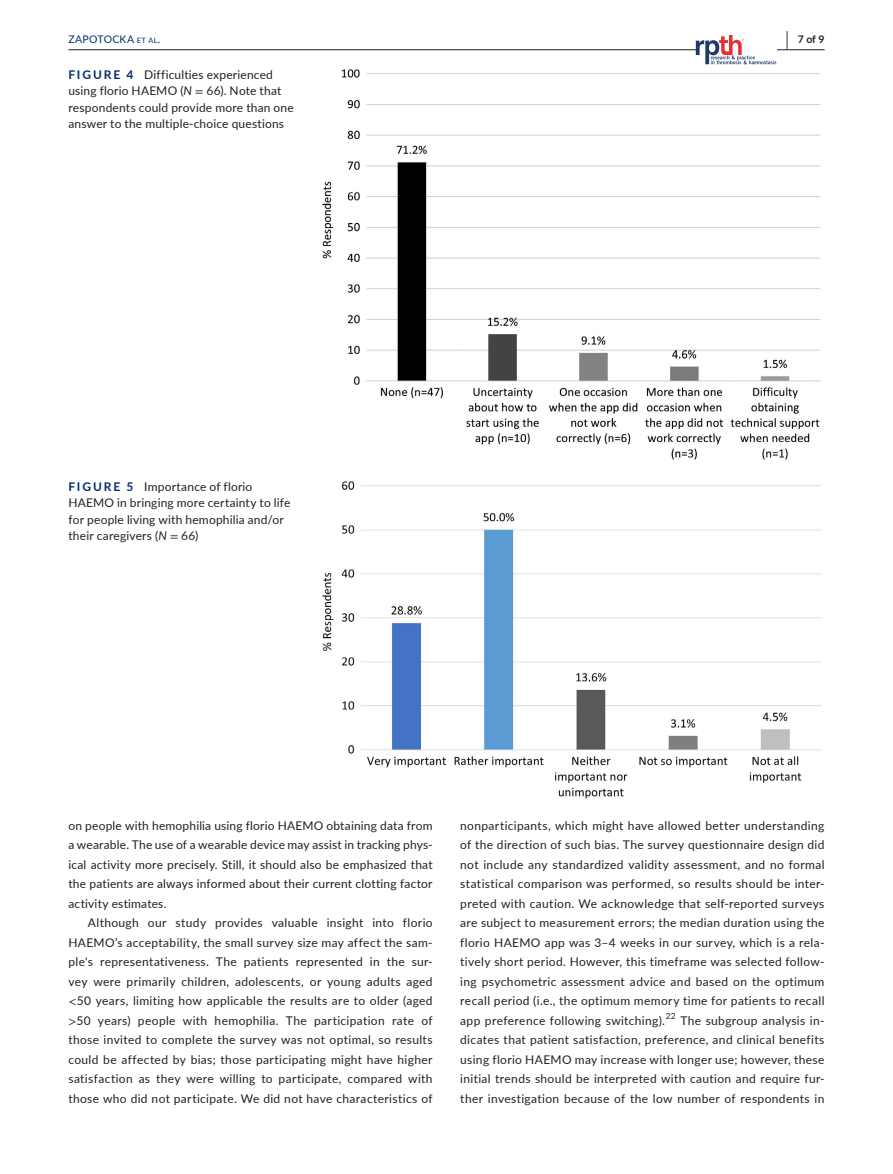
<style>
.page{position:relative;width:893px;height:1174px;background:#fff}
.page>*{position:absolute;margin:0;border:0;box-sizing:border-box;transform-origin:0 0}
.t1{font:12px/19.5px "Lato";letter-spacing:.015em;color:#231f20;text-align:justify}
.t2{font:10.5px "Lato";letter-spacing:.025em;color:#002c6b}
.t3{font:700 10.5px "Lato";color:#231f20}
.s1{font-size:7.35px}
.s2{font-size:19.5px}
.s3{font-weight:700;color:#002c6b}
.s4{font-style:italic}
.s5{font-family:"STIX"}
</style>
<div class="page">
<hr style="left:68px;top:49px;width:756px;height:1px;background:#231f20">
<svg style="left:696px;top:35px;width:80px;height:29px"></svg>
<img style="left:323px;top:69px;width:497px;height:390px">
<img style="left:323px;top:481px;width:498px;height:317px">
<p class="t2" style="left:68px;top:31px;width:93px">ZAPOTOCKA <span class="s1">et al</span>.</p>
<p class="t3" style="left:786px;top:31px;width:40px"><span class="s2">|</span> 7 of 9</p>
<p class="t1" style="left:68px;top:66px;width:227px;line-height:16.5px;text-align:left"><span class="s3">FIGURE 4</span> Difficulties experienced using florio HAEMO (<span class="s4">N</span> <span class="s5">=</span> 66). Note that respondents could provide more than one answer to the multiple-choice questions</p>
<p class="t1" style="left:68px;top:477px;width:224px;line-height:16.5px;text-align:left"><span class="s3">FIGURE 5</span> Importance of florio HAEMO in bringing more certainty to life for people living with hemophilia and/or their caregivers (<span class="s4">N</span> <span class="s5">=</span> 66)</p>
<p class="t1" style="left:68px;top:815px;width:366px">on people with hemophilia using florio HAEMO obtaining data from a wearable. The use of a wearable device may assist in tracking phys&shy;ical activity more precisely. Still, it should also be emphasized that the patients are always informed about their current clotting factor activity estimates.</p>
<p class="t1" style="left:68px;top:912px;width:366px;text-indent:20px">Although our study provides valuable insight into florio HAEMO’s acceptability, the small survey size may affect the sam&shy;ple's representativeness. The patients represented in the sur&shy;vey were primarily children, adolescents, or young adults aged <span class="s5">&lt;</span>50 years, limiting how applicable the results are to older (aged <span class="s5">&gt;</span>50 years) people with hemophilia. The participation rate of those invited to complete the survey was not optimal, so results could be affected by bias; those participating might have higher satisfaction as they were willing to participate, compared with those who did not participate. We did not have characteristics of</p>
<p class="t1" style="left:460px;top:815px;width:366px">nonparticipants, which might have allowed better understanding of the direction of such bias. The survey questionnaire design did not include any standardized validity assessment, and no formal statistical comparison was performed, so results should be inter&shy;preted with caution. We acknowledge that self-reported surveys are subject to measurement errors; the median duration using the florio HAEMO app was 3–4 weeks in our survey, which is a rela&shy;tively short period. However, this timeframe was selected follow&shy;ing psychometric assessment advice and based on the optimum recall period (i.e., the optimum memory time for patients to recall app preference following switching).<sup>22</sup> The subgroup analysis in&shy;dicates that patient satisfaction, preference, and clinical benefits using florio HAEMO may increase with longer use; however, these initial trends should be interpreted with caution and require fur&shy;ther investigation because of the low number of respondents in</p>
</div>
